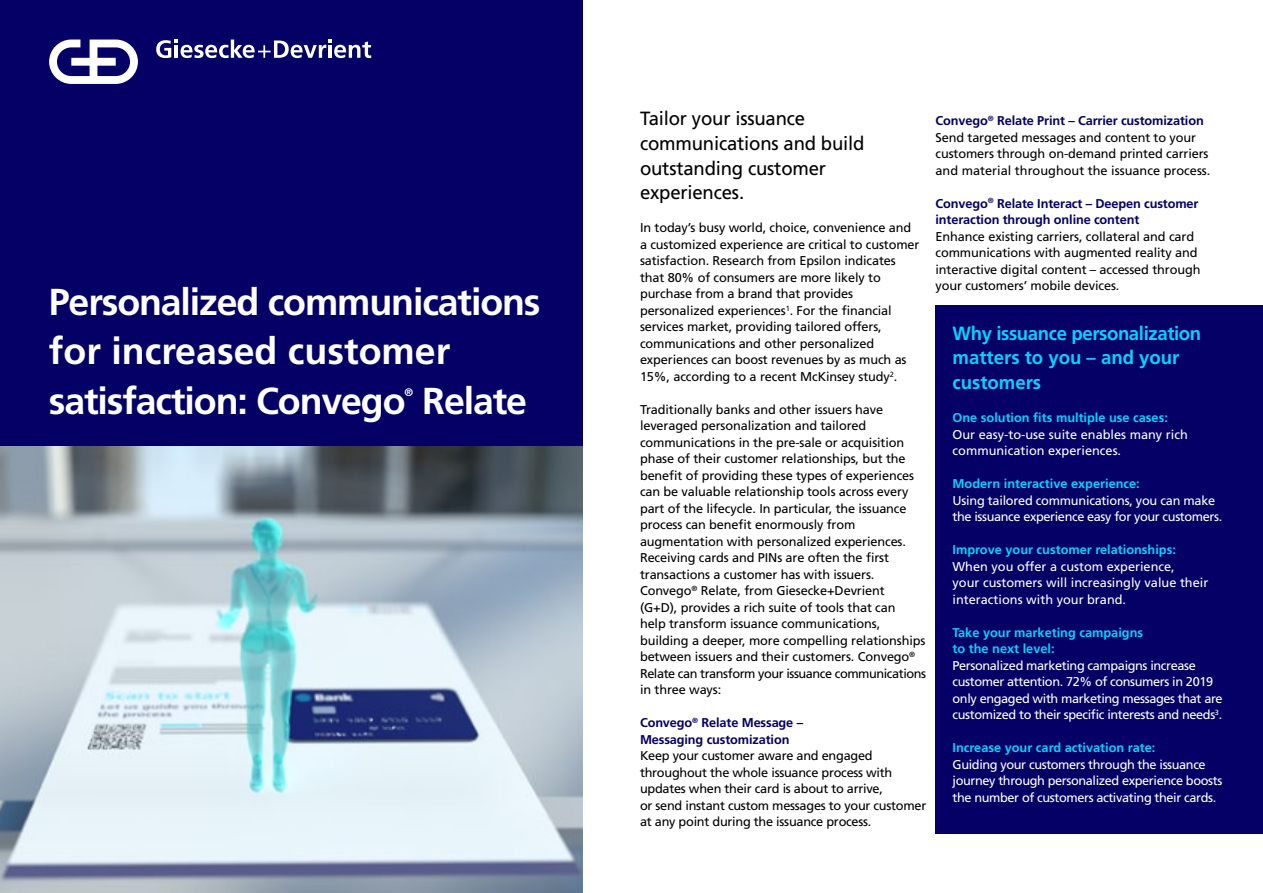
<style>
.page{position:relative;width:1263px;height:893px;background:#fff}
.page>*{position:absolute;margin:0;border:0;box-sizing:border-box;transform-origin:0 0}
.t1{font:700 37.5px/49.5px "Frutiger LT Pro";letter-spacing:-.03em;color:#fff}
.t2{font:19.2px/24.8px "Frutiger LT Pro";letter-spacing:-.01em;color:#000}
.t3{font:700 19.2px/24.8px "Frutiger LT Pro";letter-spacing:-.02em;color:#00d4ff}
.t4{font:12.75px/16.5px "Frutiger LT Pro";letter-spacing:-.01em;color:#000}
.t5{font:12.75px/16.5px "Frutiger LT Pro";letter-spacing:-.03em;color:#fff}
.t6{font:700 12.75px/16.5px "Frutiger LT Pro";color:#00d4ff}
.t7{font:12.75px/16.5px "Frutiger LT Pro";color:#fff}
.t8{font:700 12.75px/16.5px "Frutiger LT Pro";letter-spacing:-.01em;color:#040066}
.t9{font:700 10.95px "Frutiger LT Pro";color:#fff}
.s1{font-weight:700;color:#040066}
</style>
<div class="page">
<div style="left:935px;top:305px;width:328px;height:528px;background:#040066"></div>
<div style="left:0;top:0;width:582px;height:447px;background:#040066"></div>
<img style="left:0;top:447px;width:582px;height:446px">
<svg style="left:49px;top:40px;width:89px;height:44px"></svg>
<svg style="left:156px;top:40px;width:215px;height:18px"></svg>
<h1 class="t1" style="left:49px;top:277px;width:493px">Personalized communications for increased customer satisfaction: Convego Relate</h1>
<p class="t9" style="left:404px;top:385px;width:10px">®</p>
<h2 class="t2" style="left:640px;top:106px;width:226px">Tailor your issuance communications and build outstanding customer experiences.</h2>
<p class="t4" style="left:640px;top:220px;width:281px">In today’s busy world, choice, convenience and a customized experience are critical to customer satisfaction. Research from Epsilon indicates that 80% of consumers are more likely to purchase from a brand that provides personalized experiences<sup>1</sup>. For the financial services market, providing tailored offers, communications and other personalized experiences can boost revenues by as much as 15%, according to a recent McKinsey study<sup>2</sup>.</p>
<p class="t4" style="left:640px;top:401px;width:288px">Traditionally banks and other issuers have leveraged personalization and tailored communications in the pre-sale or acquisition phase of their customer relationships, but the benefit of providing these types of experiences can be valuable relationship tools across every part of the lifecycle. In particular, the issuance process can benefit enormously from augmentation with personalized experiences.<br>Receiving cards and PINs are often the first transactions a customer has with issuers.<br>Convego<sup>®</sup> Relate, from Giesecke+Devrient<br>(G+D), provides a rich suite of tools that can<br>help transform issuance communications, building a deeper, more compelling relationships between issuers and their customers. Convego<sup>® </sup>Relate can transform your issuance communications in three ways:</p>
<p class="t8" style="left:640px;top:715px;width:165px">Convego<sup>®</sup> Relate Message –<br>Messaging customization</p>
<p class="t4" style="left:640px;top:748px;width:288px">Keep your customer aware and engaged throughout the whole issuance process with updates when their card is about to arrive,<br>or send instant custom messages to your customer at any point during the issuance process.</p>
<p class="t4" style="left:935px;top:112px;width:276px"><span class="s1">Convego</span><sup>®</sup> <span class="s1">Relate Print – Carrier customization </span>Send targeted messages and content to your customers through on-demand printed carriers and material throughout the issuance process.</p>
<p class="t8" style="left:935px;top:195px;width:264px">Convego<sup>®</sup> Relate Interact – Deepen customer interaction through online content</p>
<p class="t4" style="left:935px;top:228px;width:266px">Enhance existing carriers, collateral and card communications with augmented reality and interactive digital content – accessed through your customers’ mobile devices.</p>
<h2 class="t3" style="left:952px;top:320px;width:250px">Why issuance personalization matters to you – and your customers</h2>
<p class="t6" style="left:952px;top:409px;width:217px">One solution fits multiple use cases:</p>
<p class="t7" style="left:952px;top:426px;width:237px">Our easy-to-use suite enables many rich communication experiences.</p>
<p class="t6" style="left:952px;top:475px;width:189px">Modern interactive experience:</p>
<p class="t5" style="left:952px;top:492px;width:271px">Using tailored communications, you can make the issuance experience easy for your customers.</p>
<p class="t6" style="left:952px;top:541px;width:225px">Improve your customer relationships:</p>
<p class="t7" style="left:952px;top:558px;width:257px">When you offer a custom experience,<br>your customers will increasingly value their interactions with your brand.</p>
<p class="t6" style="left:952px;top:624px;width:192px">Take your marketing campaigns to the next level:</p>
<p class="t5" style="left:952px;top:657px;width:272px">Personalized marketing campaigns increase customer attention. 72% of consumers in 2019 only engaged with marketing messages that are customized to their specific interests and needs<sup>3</sup>.</p>
<p class="t6" style="left:952px;top:739px;width:204px">Increase your card activation rate:</p>
<p class="t5" style="left:952px;top:756px;width:271px">Guiding your customers through the issuance journey through personalized experience boosts the number of customers activating their cards.</p>
</div>
